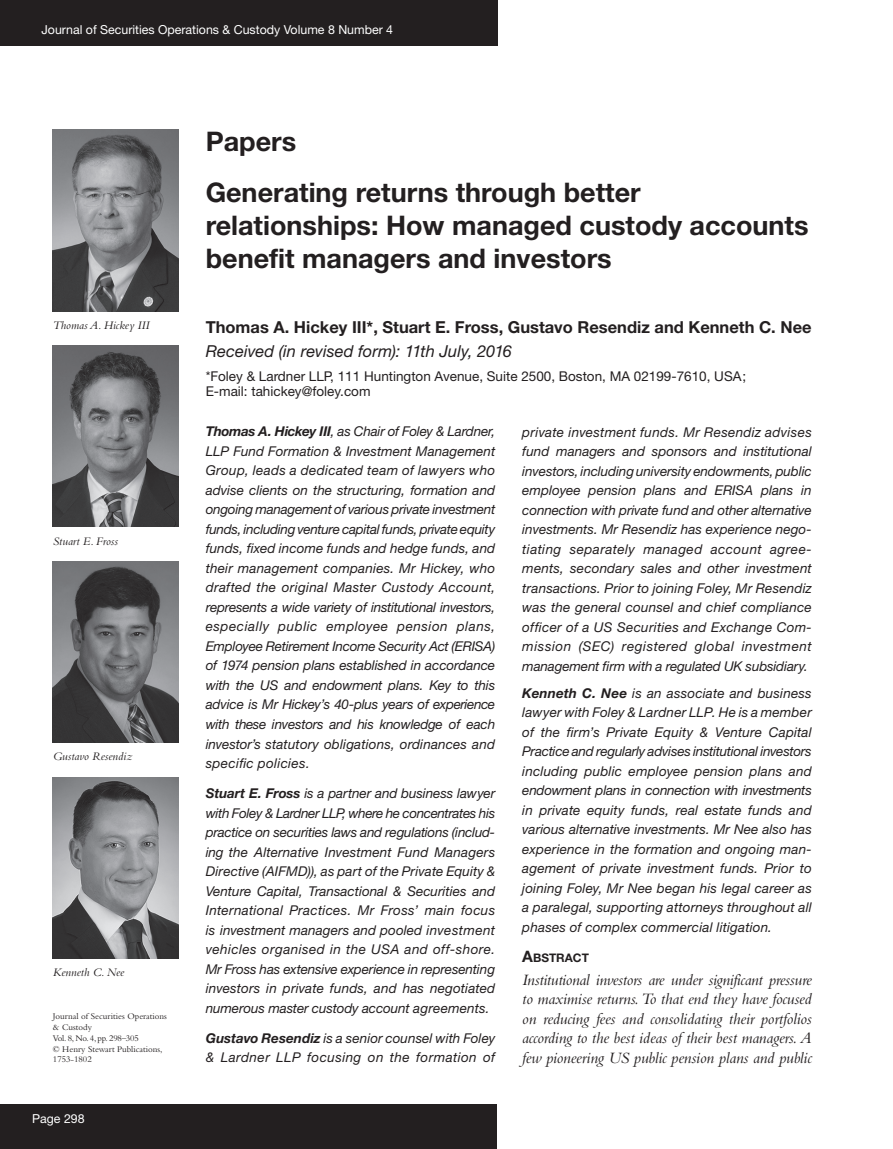
<style>
.page{position:relative;width:893px;height:1149px;background:#fff}
.page>*{position:absolute;margin:0;border:0;box-sizing:border-box;transform-origin:0 0}
.t1{font:700 27px/51px "Helvetica Neue";color:#231f20}
.t2{font:italic 16.5px/19.5px "Bembo";letter-spacing:-.01em;color:#231f20;text-align:justify}
.t3{font:700 16.5px "Helvetica Neue";color:#231f20}
.t4{font:italic 16.5px "Helvetica Neue";color:#231f20}
.t5{font:italic 13.5px/19.5px "Helvetica Neue";letter-spacing:.01em;color:#231f20;text-align:justify}
.t6{font:13.5px/15px "Helvetica Neue";color:#231f20}
.t7{font:12.3px "Helvetica Neue";color:#fff}
.t8{font:italic 12px "Bembo";color:#231f20}
.t9{font:700 11.85px "Helvetica Neue";color:#231f20}
.t10{font:9px/10.8px "Bembo";color:#231f20}
.s1{font-weight:700}
.s2{font-size:15.75px}
</style>
<div class="page">
<div style="left:0;top:0;width:497px;height:46px;background:#231f20"></div>
<div style="left:0;top:1103px;width:496px;height:45px;background:#231f20"></div>
<img style="left:53px;top:129px;width:126px;height:182px">
<img style="left:53px;top:345px;width:126px;height:182px">
<img style="left:53px;top:561px;width:126px;height:181px">
<img style="left:53px;top:777px;width:126px;height:181px">
<p class="t7" style="left:41px;top:20px;width:353px">Journal of Securities Operations &amp; Custody Volume 8 Number 4</p>
<p class="t8" style="left:53px;top:317px;width:98px">Thomas A. Hickey III</p>
<p class="t8" style="left:53px;top:533px;width:67px">Stuart E. Fross</p>
<p class="t8" style="left:53px;top:749px;width:81px">Gustavo Resendiz</p>
<p class="t8" style="left:53px;top:965px;width:73px">Kenneth C. Nee</p>
<p class="t10" style="left:53px;top:1010px;width:115px">Journal of Securities Operations &amp; Custody<br>Vol. 8, No. 4, pp. 298–305<br>© Henry Stewart Publications,<br>1753-1802</p>
<p class="t7" style="left:32px;top:1109px;width:54px">Page 298</p>
<h1 class="t1" style="left:206px;top:115px;width:437px">Papers<br>Generating returns through better</h1>
<h1 class="t1" style="left:206px;top:208px;width:604px;line-height:33px">relationships: How managed custody accounts benefit managers and investors</h1>
<p class="t3" style="left:206px;top:317px;width:607px">Thomas A. Hickey III*, Stuart E. Fross, Gustavo Resendiz and Kenneth C. Nee</p>
<p class="t4" style="left:206px;top:339px;width:308px">Received (in revised form): 11th July, 2016</p>
<p class="t6" style="left:206px;top:369px;width:542px">*Foley &amp; Lardner LLP, 111 Huntington Avenue, Suite 2500, Boston, MA 02199-7610, USA;<br>E-mail: tahickey@foley.com</p>
<p class="t5" style="left:206px;top:422px;width:291px"><span class="s1">Thomas A. Hickey III</span>, as Chair of Foley &amp; Lardner, LLP Fund Formation &amp; Investment Management Group, leads a dedicated team of lawyers who advise clients on the structuring, formation and ongoing management of various private investment funds, including venture capital funds, private equity funds, fixed income funds and hedge funds, and their management companies. Mr Hickey, who drafted the original Master Custody Account, represents a wide variety of institutional investors, especially public employee pension plans, Employee Retirement Income Security Act (ERISA) of 1974 pension plans established in accordance with the US and endowment plans. Key to this advice is Mr Hickey’s 40-plus years of experience with these investors and his knowledge of each investor’s statutory obligations, ordinances and specific policies.</p>
<p class="t5" style="left:206px;top:784px;width:291px"><span class="s1">Stuart E. Fross</span> is a partner and business lawyer with Foley &amp; Lardner LLP, where he concentrates his practice on securities laws and regulations (includ&shy;ing the Alternative Investment Fund Managers Directive (AIFMD)), as part of the Private Equity &amp; Venture Capital, Transactional &amp; Securities and International Practices. Mr Fross’ main focus is investment managers and pooled investment vehicles organised in the USA and off-shore.<br>Mr Fross has extensive experience in representing investors in private funds, and has negotiated numerous master custody account agreements.</p>
<p class="t5" style="left:206px;top:1028px;width:291px"><span class="s1">Gustavo Resendiz</span> is a senior counsel with Foley &amp; Lardner LLP focusing on the formation of</p>
<p class="t5" style="left:522px;top:422px;width:291px">private investment funds. Mr Resendiz advises fund managers and sponsors and institutional investors, including university endowments, public employee pension plans and ERISA plans in connection with private fund and other alternative investments. Mr Resendiz has experience nego&shy;tiating separately managed account agree&shy;ments, secondary sales and other investment transactions. Prior to joining Foley, Mr Resendiz was the general counsel and chief compliance officer of a US Securities and Exchange Com&shy;mission (SEC) registered global investment management firm with a regulated UK subsidiary.</p>
<p class="t5" style="left:522px;top:683px;width:291px"><span class="s1">Kenneth C. Nee</span> is an associate and business lawyer with Foley &amp; Lardner LLP. He is a member of the firm’s Private Equity &amp; Venture Capital Practice and regularly advises institutional investors including public employee pension plans and endowment plans in connection with investments in private equity funds, real estate funds and various alternative investments. Mr Nee also has experience in the formation and ongoing man&shy;agement of private investment funds. Prior to joining Foley, Mr Nee began his legal career as a paralegal, supporting attorneys throughout all phases of complex commercial litigation.</p>
<p class="t9" style="left:522px;top:950px;width:68px"><span class="s2">A</span>BSTRACT</p>
<p class="t2" style="left:522px;top:969px;width:291px">Institutional investors are under significant pressure to maximise returns. To that end they have focused on reducing fees and consolidating their portfolios according to the best ideas of their best managers. A few pioneering US public pension plans and public</p>
</div>
